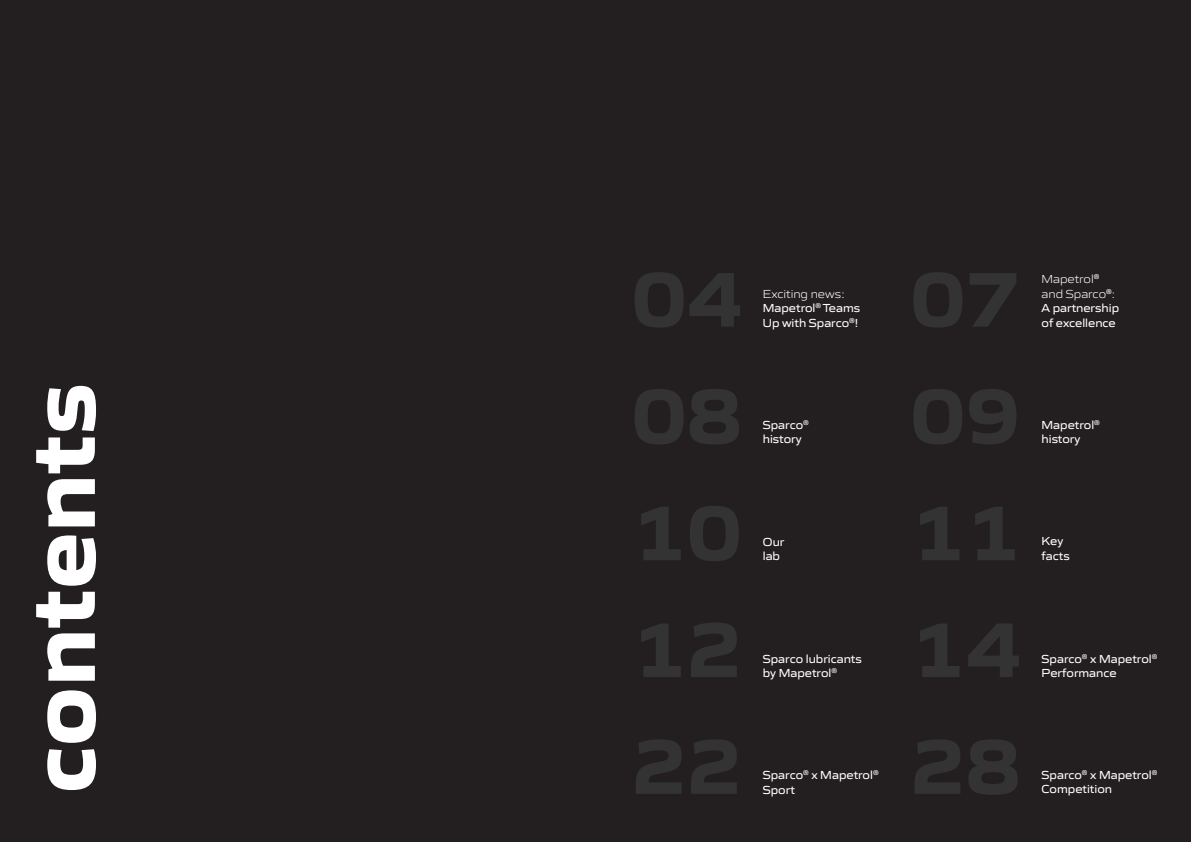
<style>
.page{position:relative;width:1191px;height:842px;background:#231f20}
.page>*{position:absolute;margin:0;border:0;box-sizing:border-box;transform-origin:0 0}
.t1{font:700 95.7px "Gomme Sans";color:#fff}
.t2{font:12px/14.4px "Gomme Sans";color:#fff}
.t3{font:7px "Gomme Sans";color:#fff}
.s1{font-weight:300}
</style>
<div class="page">
<h1 class="t1" style="left:-15px;top:794px;width:412px;rotate:-90deg">contents</h1>
<p class="t2" style="left:763px;top:285px;width:99px"><span class="s1">Exciting news:<br></span>Mapetrol<sup>®</sup> Teams<br>Up with Sparco<sup>®</sup>!</p>
<p class="t2" style="left:1041px;top:271px;width:79px"><span class="s1">Mapetrol</span><sup>® </sup><span class="s1">and Sparco</span><sup>®</sup><span class="s1">:<br></span>A partnership of excellence</p>
<p class="t2" style="left:763px;top:417px;width:42px">Sparco history</p>
<p class="t3" style="left:803px;top:417px;width:7px">®</p>
<p class="t2" style="left:1041px;top:417px;width:60px">Mapetrol<sup>® </sup>history</p>
<p class="t2" style="left:763px;top:533px;width:23px">Our lab</p>
<p class="t2" style="left:1041px;top:533px;width:30px">Key facts</p>
<p class="t2" style="left:763px;top:650px;width:101px">Sparco lubricants by Mapetrol<sup>®</sup></p>
<p class="t2" style="left:1041px;top:650px;width:117px">Sparco<sup>®</sup> x Mapetrol<sup>®<br></sup>Performance</p>
<p class="t2" style="left:763px;top:767px;width:117px">Sparco<sup>®</sup> x Mapetrol<sup>®<br></sup>Sport</p>
<p class="t2" style="left:1041px;top:766px;width:117px">Sparco<sup>®</sup> x Mapetrol<sup>®<br></sup>Competition</p>
</div>
